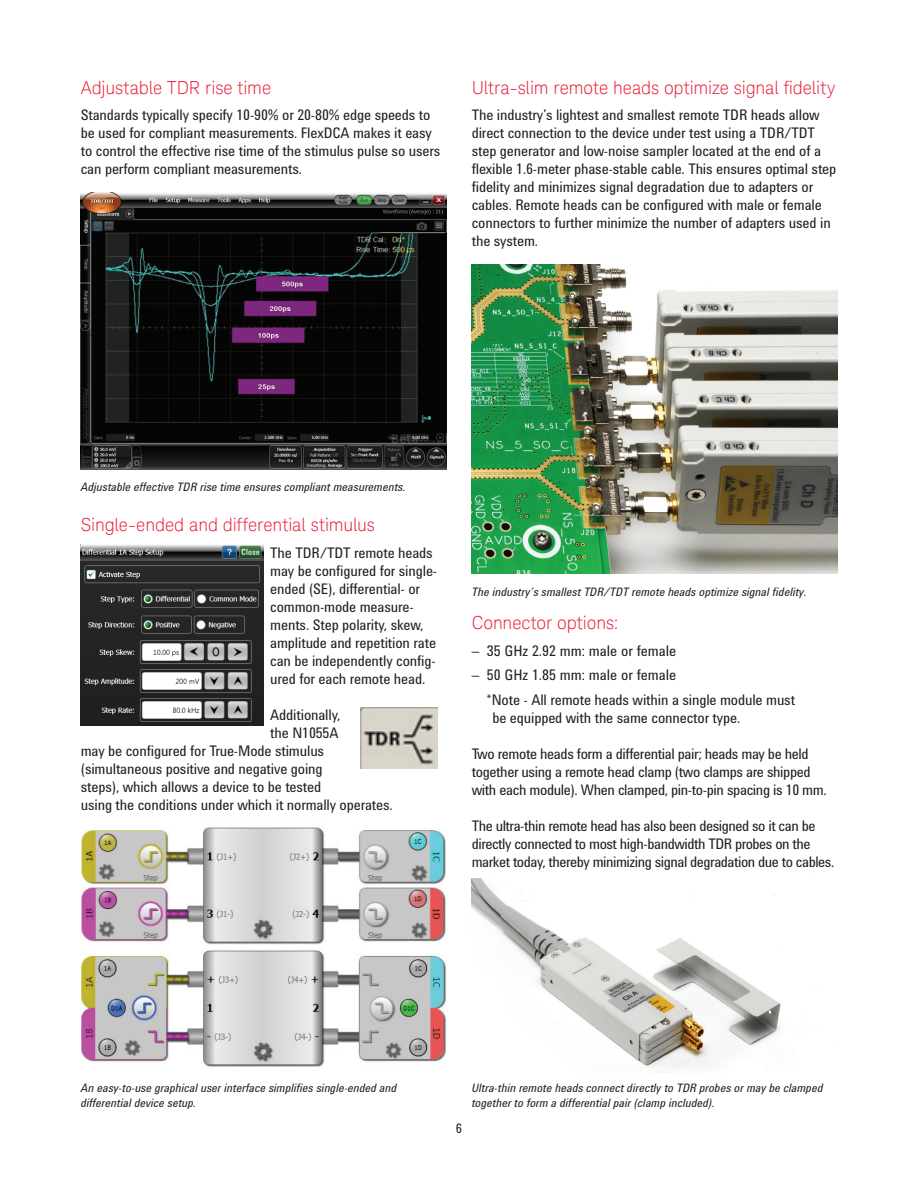
<style>
.page{position:relative;width:918px;height:1188px;background:#fff}
.page>*{position:absolute;margin:0;border:0;box-sizing:border-box;transform-origin:0 0}
.t1{font:300 18px "Keysight Sans";letter-spacing:-.005em;color:#ed1a36}
.t2{font:15px/18px "Agilent Condensed CFF";letter-spacing:-.01em;color:#231f20}
.t3{font:15px/18px "Agilent Condensed CFF";letter-spacing:-.03em;color:#231f20}
.t4{font:13.5px "Agilent Condensed CFF";color:#231f20}
.t5{font:italic 12px/15px "Agilent Condensed CFF";color:#231f20}
</style>
<div class="page">
<img style="left:472px;top:878px;width:309px;height:190px">
<img style="left:81px;top:827px;width:365px;height:240px">
<img style="left:81px;top:544px;width:183px;height:181px">
<img style="left:472px;top:264px;width:365px;height:310px">
<img style="left:81px;top:192px;width:365px;height:277px">
<img style="left:361px;top:707px;width:76px;height:62px">
<p class="t1" style="left:81px;top:77px;width:192px">Adjustable TDR rise time</p>
<p class="t2" style="left:81px;top:106px;width:361px">Standards typically specify 10-90% or 20-80% edge speeds to be used for compliant measurements. FlexDCA makes it easy to control the effective rise time of the stimulus pulse so users can perform compliant measurements.</p>
<p class="t1" style="left:472px;top:77px;width:365px">Ultra-slim remote heads optimize signal fidelity</p>
<p class="t2" style="left:472px;top:106px;width:366px">The industry’s lightest and smallest remote TDR heads allow direct connection to the device under test using a TDR/TDT step generator and low-noise sampler located at the end of a flexible 1.6-meter phase-stable cable. This ensures optimal step fidelity and minimizes signal degradation due to adapters or cables. Remote heads can be configured with male or female connectors to further minimize the number of adapters used in the system.</p>
<p class="t5" style="left:81px;top:479px;width:326px">Adjustable effective TDR rise time ensures compliant measurements.</p>
<p class="t1" style="left:81px;top:514px;width:296px">Single-ended and differential stimulus</p>
<p class="t2" style="left:270px;top:543px;width:169px">The TDR/TDT remote heads may be configured for single&shy;ended (SE), differential- or common-mode measure&shy;ments. Step polarity, skew, amplitude and repetition rate can be independently config&shy;ured for each remote head.</p>
<p class="t2" style="left:270px;top:705px;width:72px">Additionally,</p>
<p class="t2" style="left:270px;top:723px;width:70px">the N1055A</p>
<p class="t2" style="left:81px;top:741px;width:245px">may be configured for True-Mode stimulus</p>
<p class="t2" style="left:81px;top:759px;width:243px">(simultaneous positive and negative going</p>
<p class="t2" style="left:81px;top:777px;width:242px">steps), which allows a device to be tested</p>
<p class="t2" style="left:81px;top:795px;width:314px">using the conditions under which it normally operates.</p>
<p class="t5" style="left:472px;top:584px;width:336px">The industry’s smallest TDR/TDT remote heads optimize signal fidelity.</p>
<p class="t1" style="left:472px;top:612px;width:148px">Connector options:</p>
<p class="t2" style="left:472px;top:641px;width:206px">– 35 GHz 2.92 mm: male or female</p>
<p class="t2" style="left:486px;top:662px;width:310px;line-height:24.8px;text-indent:-14px">– 50 GHz 1.85 mm: male or female<br>*Note - All remote heads within a single module must</p>
<p class="t2" style="left:492px;top:708px;width:249px">be equipped with the same connector type.</p>
<p class="t2" style="left:472px;top:744px;width:357px">Two remote heads form a differential pair; heads may be held together using a remote head clamp (two clamps are shipped with each module). When clamped, pin-to-pin spacing is 10 mm.</p>
<p class="t3" style="left:472px;top:816px;width:364px">The ultra-thin remote head has also been designed so it can be directly connected to most high-bandwidth TDR probes on the market today, thereby minimizing signal degradation due to cables.</p>
<p class="t5" style="left:81px;top:1080px;width:318px">An easy-to-use graphical user interface simplifies single-ended and differential device setup.</p>
<p class="t5" style="left:472px;top:1080px;width:353px">Ultra-thin remote heads connect directly to TDR probes or may be clamped together to form a differential pair (clamp included).</p>
<p class="t4" style="left:456px;top:1118px;width:8px">6</p>
</div>
